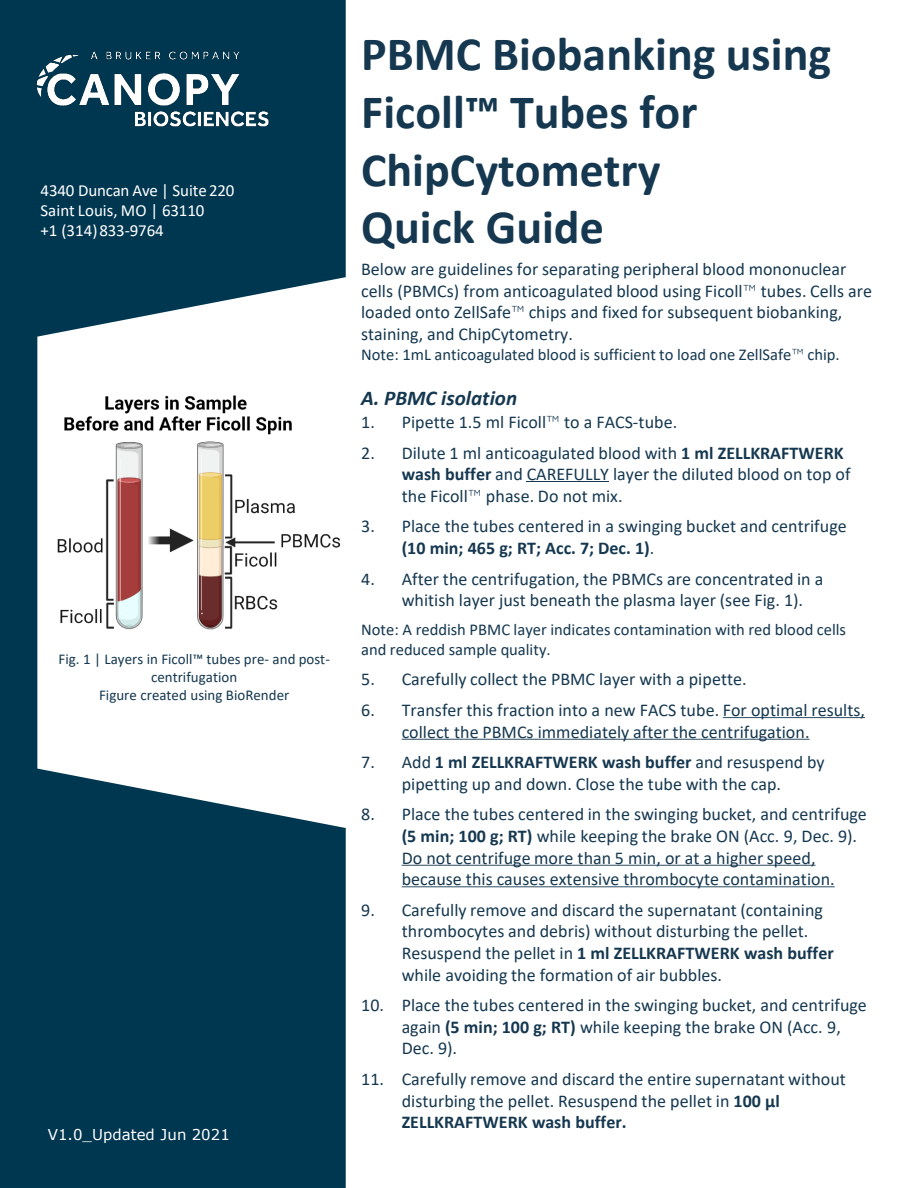
<style>
.page{position:relative;width:918px;height:1188px;background:#fff}
.page>*{position:absolute;margin:0;border:0;box-sizing:border-box;transform-origin:0 0}
.t1{font:700 48px/57.6px "Calibri";color:#153850}
.t2{font:italic 700 21px "Calibri";color:#153850}
.t3{font:18px/21.6px "Calibri";color:#153850}
.t4{font:16.95px/20.4px "Calibri";letter-spacing:-.005em;color:#fff}
.t5{font:16.5px/19.8px "Calibri";color:#153850}
.t6{font:15px/18px "Calibri";color:#153850;text-align:center}
.t7{font:15px "Verdana";letter-spacing:.005em;color:#fff}
.s1{font-family:"Maven Pro"}
.s2{font-weight:700}
</style>
<div class="page">
<svg style="left:0;top:0;width:346px;height:1188px;fill:#003750"></svg>
<img style="left:26px;top:39px;width:256px;height:100px">
<img style="left:45px;top:387px;width:301px;height:261px">
<hr style="left:527px;top:481px;width:82px;height:1px;background:#153850">
<svg style="left:723px;top:717px;width:142px;height:1px"></svg>
<svg style="left:402px;top:739px;width:408px;height:1px"></svg>
<svg style="left:402px;top:865px;width:414px;height:1px"></svg>
<svg style="left:402px;top:886px;width:433px;height:1px"></svg>
<p class="t4" style="left:41px;top:180px;width:195px">4340 Duncan Ave | Suite220<br>Saint Louis, MO | 63110<br>+1 (314)833-9764</p>
<p class="t6" style="left:59px;top:650px;width:273px">Fig. 1 | Layers in Ficoll™ tubes pre- and post&shy;centrifugation</p>
<p class="t6" style="left:99px;top:686px;width:192px">Figure created using BioRender</p>
<p class="t7" style="left:48px;top:1124px;width:184px">V1.0_Updated Jun 2021</p>
<h2 class="t1" style="left:361px;top:25px;width:472px">PBMC Biobanking using<br>Ficoll™ Tubes for<br>ChipCytometry<br>Quick Guide</h2>
<p class="t3" style="left:361px;top:258px;width:512px">Below are guidelines for separating peripheral blood mononuclear cells (PBMCs) from anticoagulated blood using Ficoll<span class="s1">™</span> tubes. Cells are loaded onto ZellSafe<span class="s1">™</span> chips and fixed for subsequent biobanking, staining, and ChipCytometry.</p>
<p class="t5" style="left:361px;top:344px;width:480px">Note: 1mL anticoagulated blood is sufficient to load one ZellSafe<span class="s1">™</span> chip.</p>
<p class="t2" style="left:361px;top:384px;width:157px">A. PBMC isolation</p>
<p class="t3" style="left:361px;top:411px;width:318px">1. Pipette 1.5 ml Ficoll<span class="s1">™</span> to a FACS-tube.</p>
<p class="t3" style="left:402px;top:441px;width:450px;text-indent:-40px">2. Dilute 1 ml anticoagulated blood with <span class="s2">1 ml ZELLKRAFTWERK wash buffer</span> and CAREFULLY layer the diluted blood on top of the Ficoll<span class="s1">™</span> phase. Do not mix.</p>
<p class="t3" style="left:402px;top:515px;width:447px;text-indent:-40px">3. Place the tubes centered in a swinging bucket and centrifuge <span class="s2">(10 min; 465 g; RT; Acc. 7; Dec. 1)</span>.</p>
<p class="t3" style="left:402px;top:567px;width:423px;text-indent:-40px">4. After the centrifugation, the PBMCs are concentrated in a whitish layer just beneath the plasma layer (see Fig. 1).</p>
<p class="t5" style="left:361px;top:619px;width:486px">Note: A reddish PBMC layer indicates contamination with red blood cells and reduced sample quality.</p>
<p class="t3" style="left:361px;top:668px;width:387px">5. Carefully collect the PBMC layer with a pipette.</p>
<p class="t3" style="left:402px;top:699px;width:465px;text-indent:-41px">6. Transfer this fraction into a new FACS tube. For optimal results, collect the PBMCs immediately after the centrifugation.</p>
<p class="t3" style="left:361px;top:751px;width:465px;text-align:center">7. Add <span class="s2">1 ml ZELLKRAFTWERK wash buffer</span> and resuspend by pipetting up and down. Close the tube with the cap.</p>
<p class="t3" style="left:402px;top:803px;width:467px;text-indent:-40px">8. Place the tubes centered in the swinging bucket, and centrifuge <span class="s2">(5 min; 100 g; RT)</span> while keeping the brake ON (Acc. 9, Dec. 9).<br>Do not centrifuge more than 5 min, or at a higher speed, because this causes extensive thrombocyte contamination.</p>
<p class="t3" style="left:402px;top:898px;width:434px;text-indent:-40px">9. Carefully remove and discard the supernatant (containing thrombocytes and debris) without disturbing the pellet.<br>Resuspend the pellet in <span class="s2">1 ml ZELLKRAFTWERK wash buffer </span>while avoiding the formation of air bubbles.</p>
<p class="t3" style="left:402px;top:994px;width:467px;text-indent:-40px">10. Place the tubes centered in the swinging bucket, and centrifuge again <span class="s2">(5 min; 100 g; RT)</span> while keeping the brake ON (Acc. 9,<br>Dec. 9).</p>
<p class="t3" style="left:402px;top:1068px;width:446px;text-indent:-40px">11. Carefully remove and discard the entire supernatant without disturbing the pellet. Resuspend the pellet in <span class="s2">100 µl<br>ZELLKRAFTWERK wash buffer.</span></p>
</div>
